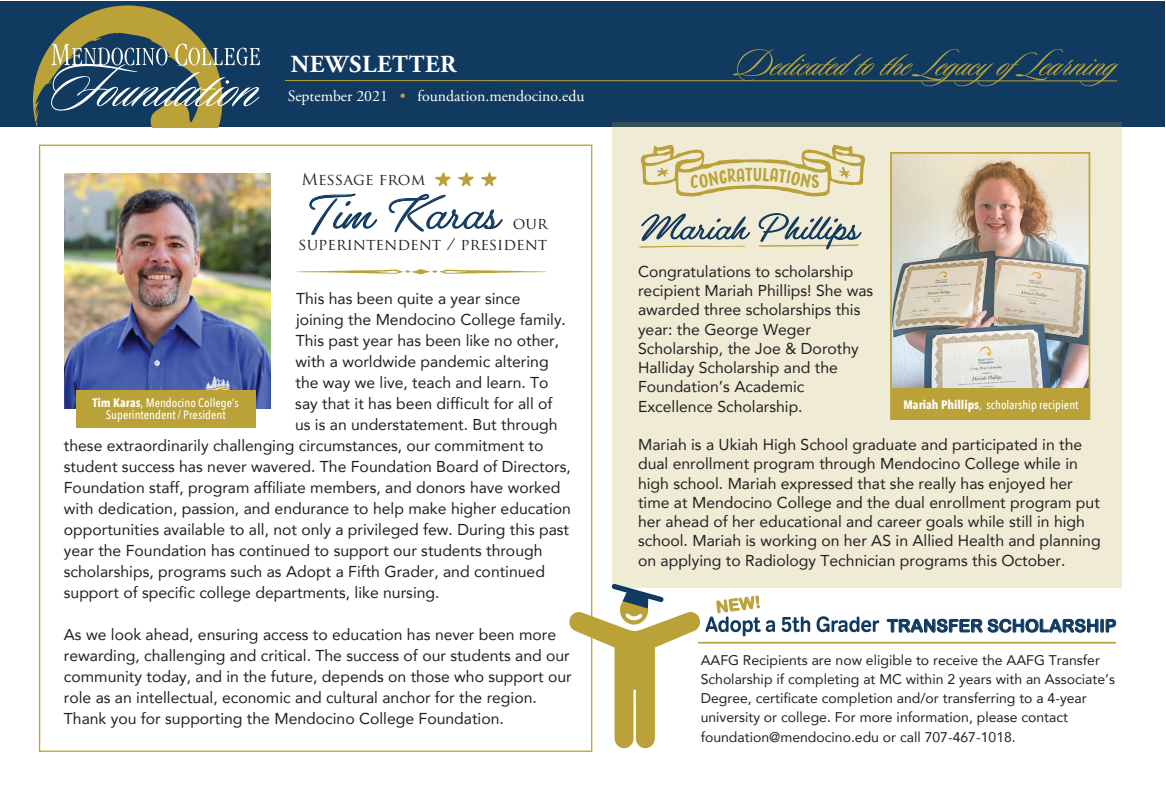
<style>
.page{position:relative;width:1166px;height:788px;background:#fff}
.page>*{position:absolute;margin:0;border:0;box-sizing:border-box;transform-origin:0 0}
.t1{font:500 44.27px "Gautreaux";color:#113a60}
.t2{font:700 24.5px "Adobe Garamond Pro";letter-spacing:.025em;color:#fff}
.t3{font:700 19.25px "Charcuterie Sans";color:#baa238}
.t4{font:17.5px "Arial Rounded MT Bold";color:#113a60}
.t5{font:16.1px "Arial Rounded MT Bold";color:#baa238}
.t6{font:15.75px/19.2px "Avenir";color:#231f20}
.t7{font:15.75px "Adobe Garamond Pro";color:#fff}
.t8{font:15.75px/21px "Trajan Pro";color:#231f20;text-align:right}
.t9{font:14px/19.2px "Avenir";color:#231f20}
.t10{font:500 12.25px/12.2px "Avenir Next Condensed";color:#fff;text-align:center}
.s1{color:#baa238}
.s2{font-weight:700}
</style>
<div class="page">
<div style="left:1px;top:1px;width:1163px;height:126px;background:#113a60"></div>
<div style="left:612px;top:122px;width:510px;height:465px;background:#f0ebd5"></div>
<hr style="left:285px;top:80px;width:831px;height:1px;background:#baa238">
<svg style="left:733px;top:49px;width:385px;height:37px"></svg>
<svg style="left:33px;top:5px;width:227px;height:122px"></svg>
<img style="left:64px;top:173px;width:207px;height:235px">
<svg style="left:435px;top:172px;width:16px;height:15px"></svg>
<svg style="left:458px;top:172px;width:16px;height:15px"></svg>
<svg style="left:481px;top:172px;width:16px;height:15px"></svg>
<div style="left:77px;top:389px;width:179px;height:38px;background:#baa238"></div>
<svg style="left:639px;top:213px;width:111px;height:35px"></svg>
<svg style="left:758px;top:213px;width:103px;height:36px"></svg>
<img style="left:893px;top:155px;width:194px;height:233px">
<div style="left:891px;top:388px;width:198px;height:32px;background:#baa238"></div>
<svg style="left:781px;top:616px;width:29px;height:16px"></svg>
<svg style="left:816px;top:616px;width:63px;height:16px"></svg>
<svg style="left:886px;top:618px;width:230px;height:15px"></svg>
<hr style="left:698px;top:641px;width:417px;height:2px;background:#baa238">
<svg style="left:309px;top:194px;width:68px;height:41px"></svg>
<svg style="left:389px;top:194px;width:113px;height:38px"></svg>
<svg style="left:569px;top:583px;width:206px;height:165px"></svg>
<svg style="left:296px;top:269px;width:251px;height:5px"></svg>
<div style="left:890px;top:152px;width:200px;height:268px;border:2px solid #baa238"></div>
<svg style="left:641px;top:145px;width:224px;height:52px"></svg>
<h2 class="t2" style="left:291px;top:50px;width:167px">NEWSLETTER</h2>
<p class="t7" style="left:288px;top:87px;width:298px">September 2021 <span class="s1">•</span> foundation.mendocino.edu</p>
<p class="t8" style="left:302px;top:168px;width:125px">Message from</p>
<h1 class="t1" style="left:304px;top:186px;width:194px">Tim Karas</h1>
<p class="t8" style="left:298px;top:213px;width:251px">our<br>superintendent / president</p>
<p class="t3" style="left:690px;top:169px;width:10px">c</p>
<p class="t6" style="left:638px;top:261px;width:237px">Congratulations to scholarship recipient Mariah Phillips! She was awarded three scholarships this year: the George Weger<br>Scholarship, the Joe &amp; Dorothy<br>Halliday Scholarship and the<br>Foundation’s Academic<br>Excellence Scholarship.</p>
<p class="t6" style="left:638px;top:434px;width:464px">Mariah is a Ukiah High School graduate and participated in the dual enrollment program through Mendocino College while in high school. Mariah expressed that she really has enjoyed her time at Mendocino College and the dual enrollment program put her ahead of her educational and career goals while still in high school. Mariah is working on her AS in Allied Health and planning on applying to Radiology Technician programs this October.</p>
<p class="t6" style="left:296px;top:288px;width:226px">This has been quite a year since</p>
<p class="t6" style="left:296px;top:309px;width:271px">joining the Mendocino College family.</p>
<p class="t6" style="left:296px;top:330px;width:265px">This past year has been like no other,</p>
<p class="t6" style="left:296px;top:351px;width:254px">with a worldwide pandemic altering</p>
<p class="t6" style="left:295px;top:372px;width:255px">the way we live, teach and learn. To</p>
<p class="t6" style="left:295px;top:393px;width:259px">say that it has been difficult for all of</p>
<p class="t6" style="left:295px;top:414px;width:264px">us is an understatement. But through</p>
<p class="t6" style="left:64px;top:435px;width:481px">these extraordinarily challenging circumstances, our commitment to</p>
<p class="t6" style="left:64px;top:456px;width:508px">student success has never wavered. The Foundation Board of Directors,</p>
<p class="t6" style="left:64px;top:477px;width:498px">Foundation staff, program affiliate members, and donors have worked</p>
<p class="t6" style="left:64px;top:498px;width:508px">with dedication, passion, and endurance to help make higher education</p>
<p class="t6" style="left:64px;top:519px;width:507px">opportunities available to all, not only a privileged few. During this past</p>
<p class="t6" style="left:64px;top:540px;width:480px">year the Foundation has continued to support our students through</p>
<p class="t6" style="left:64px;top:561px;width:482px">scholarships, programs such as Adopt a Fifth Grader, and continued</p>
<p class="t6" style="left:64px;top:582px;width:377px">support of specific college departments, like nursing.</p>
<p class="t6" style="left:64px;top:623px;width:509px;line-height:21px">As we look ahead, ensuring access to education has never been more rewarding, challenging and critical. The success of our students and our community today, and in the future, depends on those who support our role as an intellectual, economic and cultural anchor for the region.<br>Thank you for supporting the Mendocino College Foundation.</p>
<p class="t10" style="left:92px;top:396px;width:148px"><span class="s2">Tim Karas</span>, Mendocino College’s<br>Superintendent / President</p>
<p class="t10" style="left:903px;top:398px;width:176px"><span class="s2">Mariah Phillips</span>, scholarship recipient</p>
<p class="t5" style="left:715px;top:597px;width:46px;rotate:-7deg">NEW!</p>
<p class="t4" style="left:887px;top:615px;width:231px">TRANSFER SCHOLARSHIP</p>
<p class="t9" style="left:700px;top:649px;width:416px">AAFG Recipients are now eligible to receive the AAFG Transfer Scholarship if completing at MC within 2 years with an Associate’s Degree, certificate completion and/or transferring to a 4-year university or college. For more information, please contact foundation@mendocino.edu or call 707-467-1018.</p>
</div>
